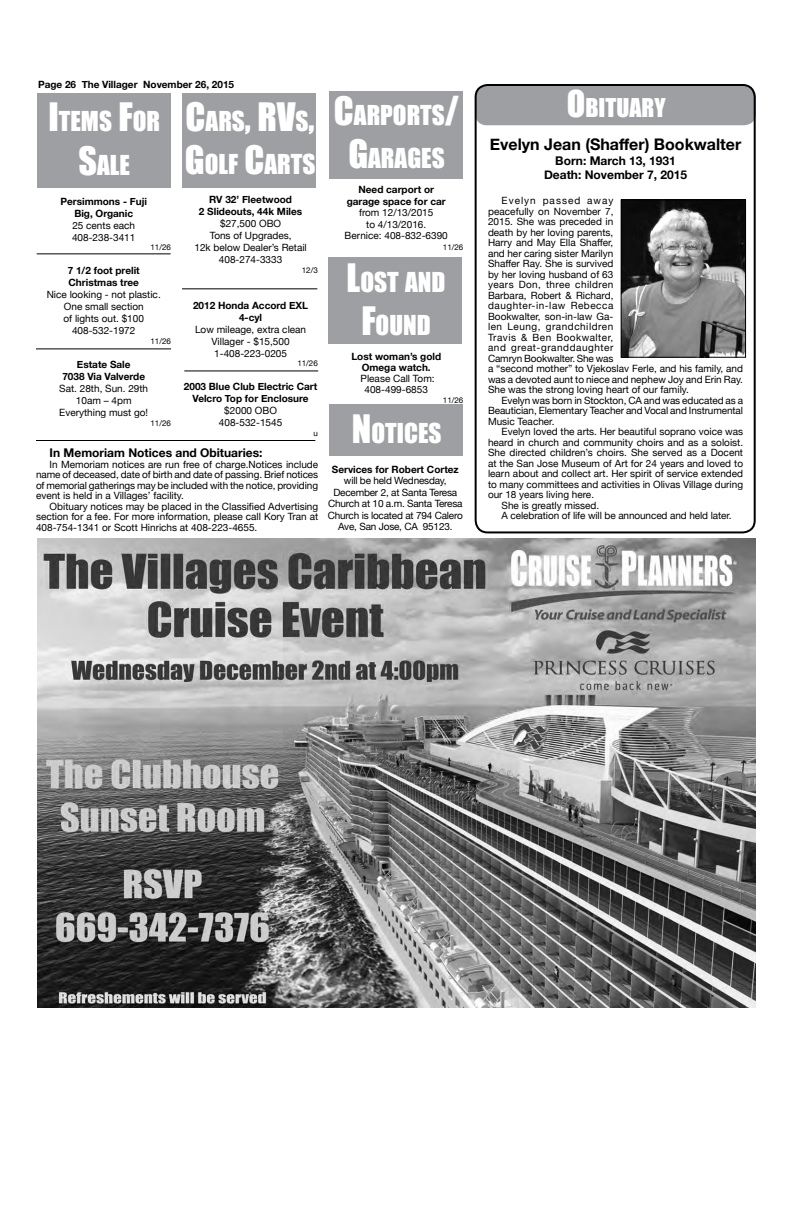
<style>
.page{position:relative;width:792px;height:1224px;background:#fff}
.page>*{position:absolute;margin:0;border:0;box-sizing:border-box;transform-origin:0 0}
.t1{font:36px "Impact";color:#fff}
.t2{font:25.2px/43.2px "Impact";color:#fff;text-align:center}
.t3{font:23.8px "Impact";color:#fff}
.t4{font:700 16px "Helvetica Neue";color:#000}
.t5{font:700 12px/14.4px "Helvetica Neue";color:#000;text-align:center}
.t6{font:10px/10.5px "Helvetica Neue";color:#000;text-align:center}
.t7{font:700 10px/12px "Helvetica Neue";color:#000;text-align:center}
.t8{font:10px/11.5px "Helvetica Neue";letter-spacing:-.02em;color:#000;text-align:center}
.t9{font:8px "Helvetica Neue";color:#000}
.s1{font-size:36px}
.s2{font-size:25.2px}
.s3{font-size:34px}
</style>
<div class="page">
<img style="left:37px;top:539px;width:719px;height:469px">
<div style="left:475px;top:85px;width:281px;height:40px;background:#9d9fa2;border-radius:12px"></div>
<div style="left:475px;top:84px;width:281px;height:449px;border:2px solid #000;border-radius:12px"></div>
<img style="left:623px;top:201px;width:121px;height:155px">
<div style="left:621px;top:199px;width:125px;height:159px;border:1px solid #000"></div>
<div style="left:182px;top:93px;width:134px;height:95px;background:#9d9fa2"></div>
<div style="left:37px;top:93px;width:134px;height:95px;background:#9d9fa2"></div>
<div style="left:328px;top:257px;width:134px;height:86px;background:#9d9fa2"></div>
<div style="left:329px;top:405px;width:134px;height:51px;background:#9d9fa2"></div>
<div style="left:329px;top:91px;width:134px;height:88px;background:#9d9fa2"></div>
<hr style="left:37px;top:253px;width:134px;height:1px;background:#000">
<hr style="left:36px;top:348px;width:135px;height:1px;background:#000">
<hr style="left:182px;top:288px;width:135px;height:1px;background:#000">
<hr style="left:184px;top:370px;width:134px;height:1px;background:#000">
<hr style="left:36px;top:440px;width:279px;height:1px;background:#000">
<p class="t7" style="left:38px;top:78px;width:198px">Page 26 The Villager November 26, 2015</p>
<h2 class="t2" style="left:49px;top:99px;width:98px"><span class="s1">I</span>TEMS <span class="s1">F</span>OR<br><span class="s1">S</span>ALE</h2>
<p class="t7" style="left:60px;top:195px;width:88px">Persimmons - Fuji<br>Big, Organic</p>
<p class="t6" style="left:72px;top:220px;width:65px;line-height:12px;text-align:left">25 cents each<br>408-238-3411</p>
<p class="t9" style="left:151px;top:242px;width:22px">11/26</p>
<p class="t7" style="left:68px;top:265px;width:74px;text-align:left">7 1/2 foot prelit<br>Christmas tree</p>
<p class="t6" style="left:47px;top:289px;width:116px;line-height:12px">Nice looking - not plastic.<br>One small section<br>of lights out. $100<br>408-532-1972</p>
<p class="t9" style="left:151px;top:335px;width:22px">11/26</p>
<p class="t7" style="left:62px;top:359px;width:84px">Estate Sale<br>7038 Via Valverde</p>
<p class="t6" style="left:59px;top:383px;width:90px;line-height:12px">Sat. 28th, Sun. 29th<br>10am – 4pm<br>Everything must go!</p>
<p class="t9" style="left:151px;top:417px;width:22px">11/26</p>
<h1 class="t1" style="left:186px;top:89px;width:131px">C<span class="s2">ARS</span>, RV<span class="s2">S</span>,</h1>
<h2 class="t2" style="left:185px;top:142px;width:132px"><span class="s1">G</span>OLF <span class="s1">C</span>ARTS</h2>
<p class="t7" style="left:199px;top:194px;width:105px">RV 32’ Fleetwood<br>2 Slideouts, 44k Miles</p>
<p class="t6" style="left:194px;top:218px;width:114px;line-height:12px">$27,500 OBO<br>Tons of Upgrades,<br>12k below Dealer’s Retail<br>408-274-3333</p>
<p class="t9" style="left:302px;top:264px;width:18px">12/3</p>
<p class="t7" style="left:193px;top:299px;width:117px">2012 Honda Accord EXL<br>4-cyl</p>
<p class="t6" style="left:195px;top:324px;width:113px;line-height:12px">Low mileage, extra clean<br>Villager - $15,500<br>1-408-223-0205</p>
<p class="t9" style="left:297px;top:358px;width:22px">11/26</p>
<p class="t7" style="left:184px;top:381px;width:135px">2003 Blue Club Electric Cart<br>Velcro Top for Enclosure</p>
<p class="t6" style="left:219px;top:405px;width:65px;line-height:12px">$2000 OBO<br>408-532-1545</p>
<p class="t9" style="left:313px;top:427px;width:6px">u</p>
<p class="t5" style="left:50px;top:446px;width:215px">In Memoriam Notices and Obituaries:</p>
<p class="t6" style="left:36px;top:460px;width:284px;text-align:justify;text-indent:14px">In Memoriam notices are run free of charge.Notices include name of deceased, date of birth and date of passing. Brief notices of memorial gatherings may be included with the notice, providing event is held in a Villages’ facility.</p>
<p class="t6" style="left:36px;top:502px;width:284px;text-align:justify;text-indent:14px">Obituary notices may be placed in the Classified Advertising section for a fee. For more information, please call Kory Tran at 408-754-1341 or Scott Hinrichs at 408-223-4655.</p>
<h2 class="t2" style="left:334px;top:93px;width:127px"><span class="s1">C</span>ARPORTS<span class="s1">/<br>G</span>ARAGES</h2>
<p class="t7" style="left:347px;top:184px;width:101px;line-height:11.5px">Need carport or garage space for car</p>
<p class="t6" style="left:345px;top:208px;width:105px;line-height:11.5px">from 12/13/2015<br>to 4/13/2016.<br>Bernice: 408-832-6390</p>
<p class="t9" style="left:443px;top:242px;width:22px">11/26</p>
<h2 class="t2" style="left:347px;top:259px;width:100px"><span class="s1">L</span>OST AND<br><span class="s1">F</span>OUND</h2>
<p class="t7" style="left:351px;top:351px;width:91px;line-height:11px">Lost woman’s gold<br>Omega watch.</p>
<p class="t6" style="left:361px;top:374px;width:76px;line-height:11px">Please Call Tom:<br>408-499-6853</p>
<p class="t9" style="left:443px;top:394px;width:22px">11/26</p>
<h2 class="t2" style="left:352px;top:411px;width:91px"><span class="s1">N</span>OTICES</h2>
<p class="t7" style="left:332px;top:464px;width:128px">Services for Robert Cortez</p>
<p class="t8" style="left:328px;top:476px;width:136px">will be held Wednesday,<br>December 2, at Santa Teresa<br>Church at 10 a.m. Santa Teresa<br>Church is located at 794 Calero<br>Ave, San Jose, CA 95123.</p>
<h3 class="t3" style="left:567px;top:89px;width:100px"><span class="s3">O</span>BITUARY</h3>
<h3 class="t4" style="left:490px;top:132px;width:253px">Evelyn Jean (Shaffer) Bookwalter</h3>
<p class="t5" style="left:544px;top:154px;width:145px">Born: March 13, 1931<br>Death: November 7, 2015</p>
<p class="t6" style="left:488px;top:196px;width:257px;text-align:left;text-indent:14px">Evelyn passed away<br>peacefully on November 7,<br>2015. She was preceded in<br>death by her loving parents,<br>Harry and May Ella Shaffer,<br>and her caring sister Marilyn<br>Shaffer Ray. She is survived<br>by her loving husband of 63<br>years Don, three children<br>Barbara, Robert &amp; Richard,<br>daughter-in-law Rebecca<br>Bookwalter, son-in-law Ga-<br>len Leung, grandchildren<br>Travis &amp; Ben Bookwalter,<br>and great-granddaughter<br>Camryn Bookwalter. She was<br>a “second mother” to Vjekoslav Ferle, and his family, and was a devoted aunt to niece and nephew Joy and Erin Ray.<br>She was the strong loving heart of our family.</p>
<p class="t6" style="left:488px;top:395px;width:257px;text-align:justify;text-indent:14px">Evelyn was born in Stockton, CA and was educated as a Beautician, Elementary Teacher and Vocal and Instrumental Music Teacher.</p>
<p class="t6" style="left:502px;top:427px;width:243px">Evelyn loved the arts. Her beautiful soprano voice was</p>
<p class="t6" style="left:488px;top:437px;width:257px">heard in church and community choirs and as a soloist.</p>
<p class="t6" style="left:488px;top:448px;width:257px">She directed children’s choirs. She served as a Docent</p>
<p class="t6" style="left:488px;top:458px;width:257px">at the San Jose Museum of Art for 24 years and loved to</p>
<p class="t6" style="left:488px;top:469px;width:257px">learn about and collect art. Her spirit of service extended</p>
<p class="t6" style="left:488px;top:479px;width:257px">to many committees and activities in Olivas Village during</p>
<p class="t6" style="left:488px;top:490px;width:108px">our 18 years living here.</p>
<p class="t6" style="left:502px;top:500px;width:99px">She is greatly missed.</p>
<p class="t6" style="left:502px;top:511px;width:231px">A celebration of life will be announced and held later.</p>
</div>
